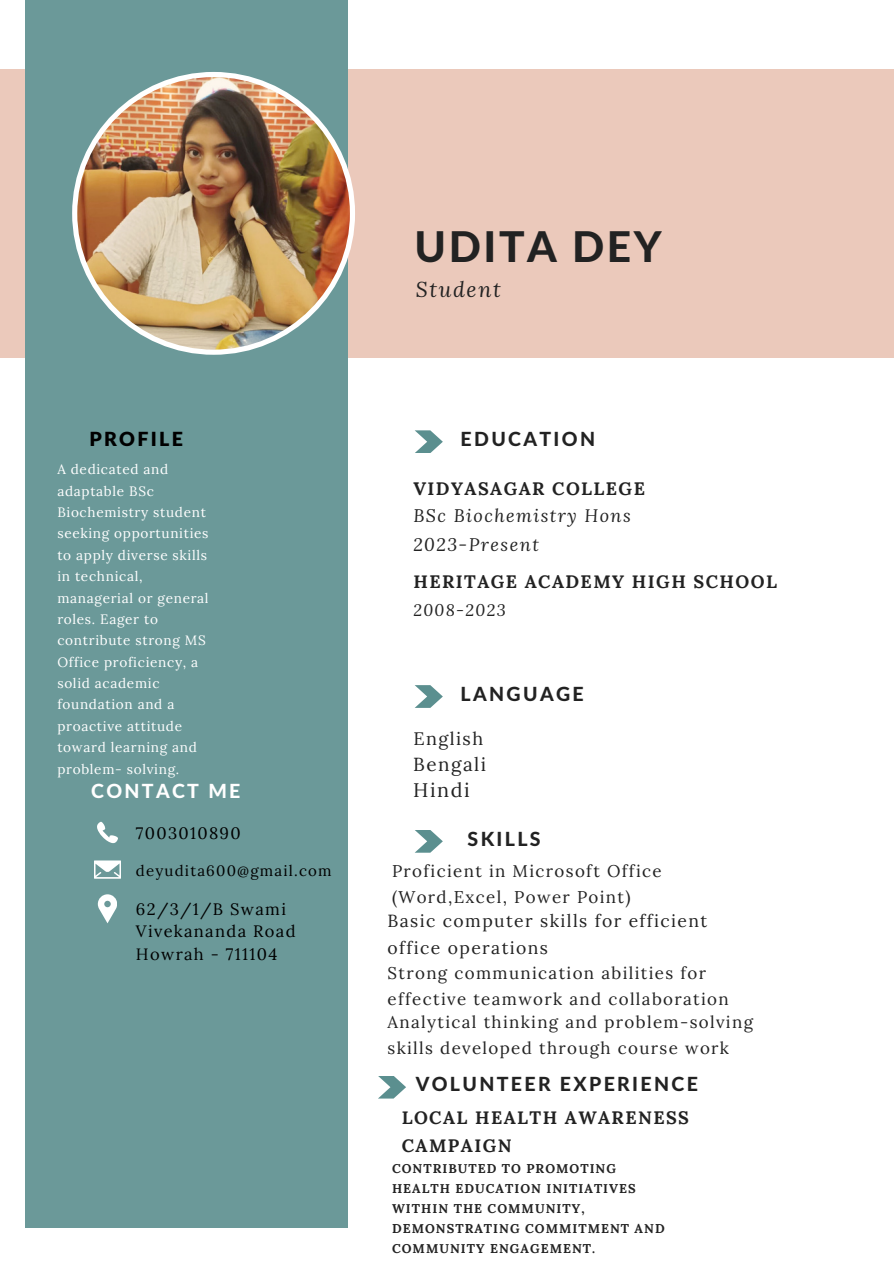
<style>
.page{position:relative;width:894px;height:1264px;background:#fff}
.page>*{position:absolute;margin:0;border:0;box-sizing:border-box;transform-origin:0 0}
.t1{font:800 42.45px "Lato Latin";letter-spacing:.06em;color:#222}
.t2{font:italic 21.15px "Lora";letter-spacing:.08em;color:#222}
.t3{font:19.8px "Lora";letter-spacing:.08em;color:#222}
.t4{font:800 19.5px "Lato Latin";letter-spacing:.12em;color:#222}
.t5{font:800 19.5px "Lato Latin";letter-spacing:.12em;color:#fff}
.t6{font:900 19.5px "Lato Latin";letter-spacing:.12em;color:#000}
.t7{font:18.9px "Lora";letter-spacing:.08em;color:#222}
.t8{font:700 18px/28.2px "Lora";letter-spacing:.08em;color:#222}
.t9{font:italic 18px "Lora";letter-spacing:.08em;color:#222}
.t10{font:18px "Lora";letter-spacing:.08em;color:#222}
.t11{font:17.55px/27.3px "Lora";letter-spacing:.08em;color:#222}
.t12{font:16.95px/26.4px "Lora";letter-spacing:.08em;color:#222}
.t13{font:16.5px/22.5px "Lora";letter-spacing:.08em;color:#000}
.t14{font:italic 16.5px "Lora";letter-spacing:.08em;color:#222}
.t15{font:15px "Lora";letter-spacing:.08em;color:#000}
.t16{font:13.5px/21.5px "Lora";letter-spacing:.05em;color:#fff}
.t17{font:700 12.75px/20px "Lora";letter-spacing:.08em;color:#222}
</style>
<div class="page">
<div style="left:0;top:69px;width:893px;height:288px;background:#ebc9bb"></div>
<div style="left:25px;top:0;width:322px;height:1228px;background:#6b9999"></div>
<svg style="left:97px;top:822px;width:21px;height:21px"></svg>
<svg style="left:94px;top:860px;width:27px;height:18px"></svg>
<svg style="left:98px;top:894px;width:19px;height:29px"></svg>
<svg style="left:415px;top:430px;width:27px;height:23px"></svg>
<svg style="left:415px;top:685px;width:27px;height:23px"></svg>
<svg style="left:415px;top:830px;width:27px;height:22px"></svg>
<svg style="left:378px;top:1076px;width:28px;height:22px"></svg>
<img style="left:72px;top:72px;width:283px;height:283px">
<p class="t6" style="left:89px;top:430px;width:95px">PROFILE</p>
<p class="t16" style="left:57px;top:458px;width:153px">A dedicated and adaptable BSc<br>Biochemistry student seeking opportunities to apply diverse skills in technical, managerial or general roles. Eager to contribute strong MS<br>Office proficiency, a solid academic foundation and a proactive attitude toward learning and problem- solving.</p>
<p class="t5" style="left:91px;top:782px;width:151px">CONTACT ME</p>
<p class="t13" style="left:136px;top:821px;width:106px">7003010890</p>
<p class="t15" style="left:136px;top:860px;width:197px">deyudita600@gmail.com</p>
<p class="t13" style="left:136px;top:897px;width:161px">62/3/1/B Swami<br>Vivekananda Road<br>Howrah - 711104</p>
<p class="t1" style="left:414px;top:227px;width:248px">UDITA DEY</p>
<p class="t2" style="left:415px;top:275px;width:87px">Student</p>
<p class="t4" style="left:460px;top:430px;width:136px">EDUCATION</p>
<p class="t8" style="left:413px;top:474px;width:233px">VIDYASAGAR COLLEGE</p>
<p class="t9" style="left:413px;top:503px;width:219px">BSc Biochemistry Hons</p>
<p class="t9" style="left:413px;top:532px;width:127px">2023-Present</p>
<p class="t8" style="left:413px;top:567px;width:365px">HERITAGE ACADEMY HIGH SCHOOL</p>
<p class="t14" style="left:413px;top:598px;width:94px">2008-2023</p>
<p class="t4" style="left:460px;top:685px;width:124px">LANGUAGE</p>
<p class="t10" style="left:413px;top:727px;width:71px">English</p>
<p class="t7" style="left:413px;top:752px;width:74px">Bengali</p>
<p class="t3" style="left:413px;top:777px;width:58px">Hindi</p>
<p class="t4" style="left:467px;top:830px;width:74px">SKILLS</p>
<p class="t12" style="left:392px;top:857px;width:271px">Proficient in Microsoft Office (Word,Excel, Power Point)</p>
<p class="t11" style="left:387px;top:906px;width:321px">Basic computer skills for efficient office operations</p>
<p class="t12" style="left:387px;top:959px;width:342px">Strong communication abilities for effective teamwork and collaboration</p>
<p class="t12" style="left:387px;top:1008px;width:367px">Analytical thinking and problem-solving</p>
<p class="t12" style="left:387px;top:1035px;width:343px">skills developed through course work</p>
<p class="t4" style="left:415px;top:1075px;width:283px">VOLUNTEER EXPERIENCE</p>
<p class="t8" style="left:401px;top:1103px;width:289px">LOCAL HEALTH AWARENESS<br>CAMPAIGN</p>
<p class="t17" style="left:392px;top:1158px;width:274px">CONTRIBUTED TO PROMOTING<br>HEALTH EDUCATION INITIATIVES<br>WITHIN THE COMMUNITY,<br>DEMONSTRATING COMMITMENT AND<br>COMMUNITY ENGAGEMENT.</p>
</div>
